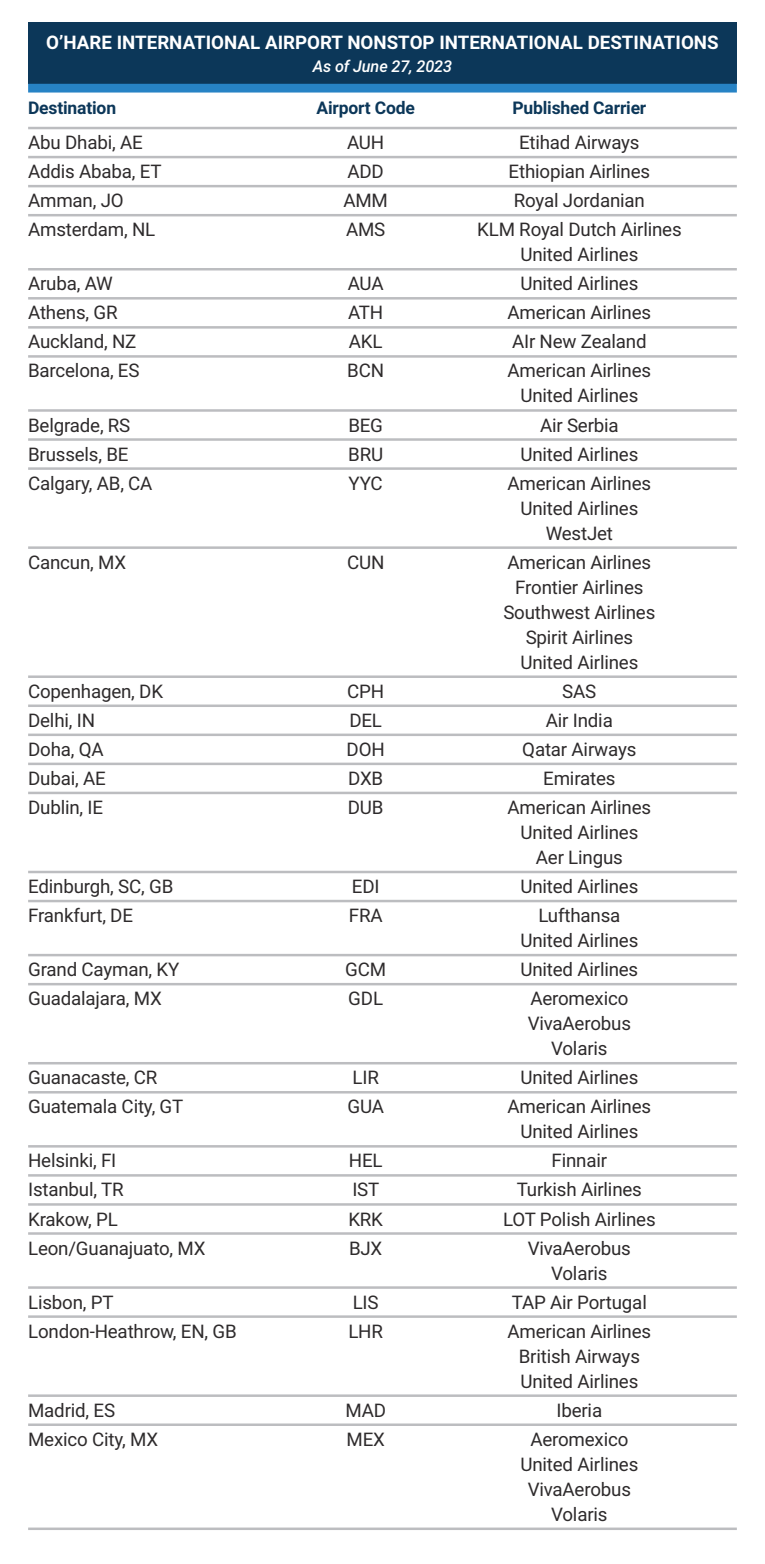
<style>
.page{position:relative;width:765px;height:1564px;background:#fff}
.page>*{position:absolute;margin:0;border:0;box-sizing:border-box;transform-origin:0 0}
.Listing{font:18.75px/25px "Roboto";letter-spacing:-.01em;color:#2e2b2c;text-align:center}
.t1{font:700 18.75px "Roboto";color:#fff}
.t2{font:700 17.5px "Roboto";letter-spacing:-.01em;color:#0c3759}
.t3{font:italic 500 16.25px "Roboto";letter-spacing:-.01em;color:#fff}
</style>
<div class="page">
<div style="left:28px;top:22px;width:709px;height:62px;background:#0c3759"></div>
<div style="left:28px;top:84px;width:709px;height:9px;background:#2783c5"></div>
<hr style="left:28px;top:127px;width:709px;height:2px;background:#bcbdc0">
<hr style="left:28px;top:156px;width:709px;height:2px;background:#bcbdc0">
<hr style="left:28px;top:185px;width:709px;height:2px;background:#bcbdc0">
<hr style="left:28px;top:214px;width:709px;height:2px;background:#bcbdc0">
<hr style="left:28px;top:268px;width:709px;height:2px;background:#bcbdc0">
<hr style="left:28px;top:297px;width:709px;height:3px;background:#bcbdc0">
<hr style="left:28px;top:326px;width:709px;height:3px;background:#bcbdc0">
<hr style="left:28px;top:355px;width:709px;height:3px;background:#bcbdc0">
<hr style="left:28px;top:409px;width:709px;height:3px;background:#bcbdc0">
<hr style="left:28px;top:438px;width:709px;height:3px;background:#bcbdc0">
<hr style="left:28px;top:467px;width:709px;height:3px;background:#bcbdc0">
<hr style="left:28px;top:546px;width:709px;height:3px;background:#bcbdc0">
<hr style="left:28px;top:675px;width:709px;height:3px;background:#bcbdc0">
<hr style="left:28px;top:704px;width:709px;height:3px;background:#bcbdc0">
<hr style="left:28px;top:733px;width:709px;height:3px;background:#bcbdc0">
<hr style="left:28px;top:763px;width:709px;height:2px;background:#bcbdc0">
<hr style="left:28px;top:792px;width:709px;height:2px;background:#bcbdc0">
<hr style="left:28px;top:871px;width:709px;height:2px;background:#bcbdc0">
<hr style="left:28px;top:900px;width:709px;height:2px;background:#bcbdc0">
<hr style="left:28px;top:954px;width:709px;height:2px;background:#bcbdc0">
<hr style="left:28px;top:983px;width:709px;height:2px;background:#bcbdc0">
<hr style="left:28px;top:1062px;width:709px;height:2px;background:#bcbdc0">
<hr style="left:28px;top:1091px;width:709px;height:2px;background:#bcbdc0">
<hr style="left:28px;top:1145px;width:709px;height:2px;background:#bcbdc0">
<hr style="left:28px;top:1174px;width:709px;height:2px;background:#bcbdc0">
<hr style="left:28px;top:1203px;width:709px;height:3px;background:#bcbdc0">
<hr style="left:28px;top:1232px;width:709px;height:3px;background:#bcbdc0">
<hr style="left:28px;top:1286px;width:709px;height:3px;background:#bcbdc0">
<hr style="left:28px;top:1315px;width:709px;height:3px;background:#bcbdc0">
<hr style="left:28px;top:1394px;width:709px;height:3px;background:#bcbdc0">
<hr style="left:28px;top:1423px;width:709px;height:3px;background:#bcbdc0">
<hr style="left:28px;top:1527px;width:709px;height:3px;background:#bcbdc0">
<p class="t1" style="left:46px;top:29px;width:674px">O’HARE INTERNATIONAL AIRPORT NONSTOP INTERNATIONAL DESTINATIONS</p>
<p class="t3" style="left:313px;top:55px;width:141px">As of June 27, 2023</p>
<p class="t2" style="left:28px;top:95px;width:90px">Destination</p>
<p class="t2" style="left:317px;top:95px;width:100px">Airport Code</p>
<p class="t2" style="left:512px;top:95px;width:135px">Published Carrier</p>
<p class="Listing" style="left:28px;top:129px;width:116px">Abu Dhabi, AE</p>
<p class="Listing" style="left:347px;top:129px;width:39px">AUH</p>
<p class="Listing" style="left:519px;top:129px;width:122px">Etihad Airways</p>
<p class="Listing" style="left:28px;top:158px;width:135px">Addis Ababa, ET</p>
<p class="Listing" style="left:348px;top:158px;width:38px">ADD</p>
<p class="Listing" style="left:509px;top:158px;width:143px">Ethiopian Airlines</p>
<p class="Listing" style="left:28px;top:187px;width:97px">Amman, JO</p>
<p class="Listing" style="left:343px;top:187px;width:46px">AMM</p>
<p class="Listing" style="left:514px;top:187px;width:133px">Royal Jordanian</p>
<p class="Listing" style="left:28px;top:216px;width:129px">Amsterdam, NL</p>
<p class="Listing" style="left:346px;top:216px;width:41px">AMS</p>
<p class="Listing" style="left:477px;top:216px;width:206px">KLM Royal Dutch Airlines<br>United Airlines</p>
<p class="Listing" style="left:28px;top:270px;width:86px">Aruba, AW</p>
<p class="Listing" style="left:348px;top:270px;width:37px">AUA</p>
<p class="Listing" style="left:520px;top:270px;width:119px">United Airlines</p>
<p class="Listing" style="left:28px;top:299px;width:91px">Athens, GR</p>
<p class="Listing" style="left:348px;top:299px;width:37px">ATH</p>
<p class="Listing" style="left:508px;top:299px;width:145px">American Airlines</p>
<p class="Listing" style="left:28px;top:329px;width:110px">Auckland, NZ</p>
<p class="Listing" style="left:349px;top:329px;width:35px">AKL</p>
<p class="Listing" style="left:512px;top:329px;width:136px">AIr New Zealand</p>
<p class="Listing" style="left:28px;top:358px;width:113px">Barcelona, ES</p>
<p class="Listing" style="left:347px;top:358px;width:38px">BCN</p>
<p class="Listing" style="left:508px;top:358px;width:145px">American Airlines<br>United Airlines</p>
<p class="Listing" style="left:28px;top:412px;width:104px">Belgrade, RS</p>
<p class="Listing" style="left:348px;top:412px;width:36px">BEG</p>
<p class="Listing" style="left:540px;top:412px;width:80px">Air Serbia</p>
<p class="Listing" style="left:28px;top:441px;width:102px">Brussels, BE</p>
<p class="Listing" style="left:348px;top:441px;width:36px">BRU</p>
<p class="Listing" style="left:520px;top:441px;width:119px">United Airlines</p>
<p class="Listing" style="left:28px;top:470px;width:126px">Calgary, AB, CA</p>
<p class="Listing" style="left:349px;top:470px;width:36px">YYC</p>
<p class="Listing" style="left:508px;top:470px;width:145px">American Airlines<br>United Airlines<br>WestJet</p>
<p class="Listing" style="left:28px;top:549px;width:100px">Cancun, MX</p>
<p class="Listing" style="left:347px;top:549px;width:39px">CUN</p>
<p class="Listing" style="left:503px;top:549px;width:154px">American Airlines<br>Frontier Airlines<br>Southwest Airlines<br>Spirit Airlines<br>United Airlines</p>
<p class="Listing" style="left:28px;top:678px;width:136px">Copenhagen, DK</p>
<p class="Listing" style="left:347px;top:678px;width:39px">CPH</p>
<p class="Listing" style="left:562px;top:678px;width:36px">SAS</p>
<p class="Listing" style="left:28px;top:707px;width:68px">Delhi, IN</p>
<p class="Listing" style="left:349px;top:707px;width:34px">DEL</p>
<p class="Listing" style="left:546px;top:707px;width:69px">Air India</p>
<p class="Listing" style="left:28px;top:736px;width:77px">Doha, QA</p>
<p class="Listing" style="left:347px;top:736px;width:40px">DOH</p>
<p class="Listing" style="left:522px;top:736px;width:116px">Qatar Airways</p>
<p class="Listing" style="left:28px;top:765px;width:79px">Dubai, AE</p>
<p class="Listing" style="left:348px;top:765px;width:37px">DXB</p>
<p class="Listing" style="left:543px;top:765px;width:74px">Emirates</p>
<p class="Listing" style="left:28px;top:794px;width:76px">Dublin, IE</p>
<p class="Listing" style="left:348px;top:794px;width:37px">DUB</p>
<p class="Listing" style="left:508px;top:794px;width:145px">American Airlines<br>United Airlines<br>Aer Lingus</p>
<p class="Listing" style="left:28px;top:873px;width:147px">Edinburgh, SC, GB</p>
<p class="Listing" style="left:352px;top:873px;width:29px">EDI</p>
<p class="Listing" style="left:520px;top:873px;width:119px">United Airlines</p>
<p class="Listing" style="left:28px;top:902px;width:106px">Frankfurt, DE</p>
<p class="Listing" style="left:349px;top:902px;width:35px">FRA</p>
<p class="Listing" style="left:520px;top:902px;width:119px">Lufthansa<br>United Airlines</p>
<p class="Listing" style="left:28px;top:956px;width:153px">Grand Cayman, KY</p>
<p class="Listing" style="left:345px;top:956px;width:42px">GCM</p>
<p class="Listing" style="left:520px;top:956px;width:119px">United Airlines</p>
<p class="Listing" style="left:28px;top:985px;width:135px">Guadalajara, MX</p>
<p class="Listing" style="left:348px;top:985px;width:36px">GDL</p>
<p class="Listing" style="left:528px;top:985px;width:105px">Aeromexico<br>VivaAerobus<br>Volaris</p>
<p class="Listing" style="left:28px;top:1064px;width:131px">Guanacaste, CR</p>
<p class="Listing" style="left:353px;top:1064px;width:28px">LIR</p>
<p class="Listing" style="left:520px;top:1064px;width:119px">United Airlines</p>
<p class="Listing" style="left:28px;top:1093px;width:157px">Guatemala City, GT</p>
<p class="Listing" style="left:347px;top:1093px;width:38px">GUA</p>
<p class="Listing" style="left:508px;top:1093px;width:145px">American Airlines<br>United Airlines</p>
<p class="Listing" style="left:28px;top:1147px;width:90px">Helsinki, FI</p>
<p class="Listing" style="left:349px;top:1147px;width:35px">HEL</p>
<p class="Listing" style="left:552px;top:1147px;width:57px">Finnair</p>
<p class="Listing" style="left:28px;top:1176px;width:97px">Istanbul, TR</p>
<p class="Listing" style="left:352px;top:1176px;width:29px">IST</p>
<p class="Listing" style="left:517px;top:1176px;width:127px">Turkish Airlines</p>
<p class="Listing" style="left:28px;top:1205px;width:91px">Krakow, PL</p>
<p class="Listing" style="left:348px;top:1205px;width:36px">KRK</p>
<p class="Listing" style="left:503px;top:1205px;width:154px">LOT Polish Airlines</p>
<p class="Listing" style="left:28px;top:1235px;width:179px">Leon/Guanajuato, MX</p>
<p class="Listing" style="left:349px;top:1235px;width:35px">BJX</p>
<p class="Listing" style="left:528px;top:1235px;width:105px">VivaAerobus<br>Volaris</p>
<p class="Listing" style="left:28px;top:1289px;width:87px">Lisbon, PT</p>
<p class="Listing" style="left:353px;top:1289px;width:27px">LIS</p>
<p class="Listing" style="left:512px;top:1289px;width:137px">TAP Air Portugal</p>
<p class="Listing" style="left:28px;top:1318px;width:210px">London-Heathrow, EN, GB</p>
<p class="Listing" style="left:348px;top:1318px;width:36px">LHR</p>
<p class="Listing" style="left:508px;top:1318px;width:145px">American Airlines<br>British Airways<br>United Airlines</p>
<p class="Listing" style="left:28px;top:1397px;width:89px">Madrid, ES</p>
<p class="Listing" style="left:345px;top:1397px;width:42px">MAD</p>
<p class="Listing" style="left:557px;top:1397px;width:47px">Iberia</p>
<p class="Listing" style="left:28px;top:1426px;width:132px">Mexico City, MX</p>
<p class="Listing" style="left:347px;top:1426px;width:40px">MEX</p>
<p class="Listing" style="left:520px;top:1426px;width:119px">Aeromexico<br>United Airlines<br>VivaAerobus<br>Volaris</p>
</div>
